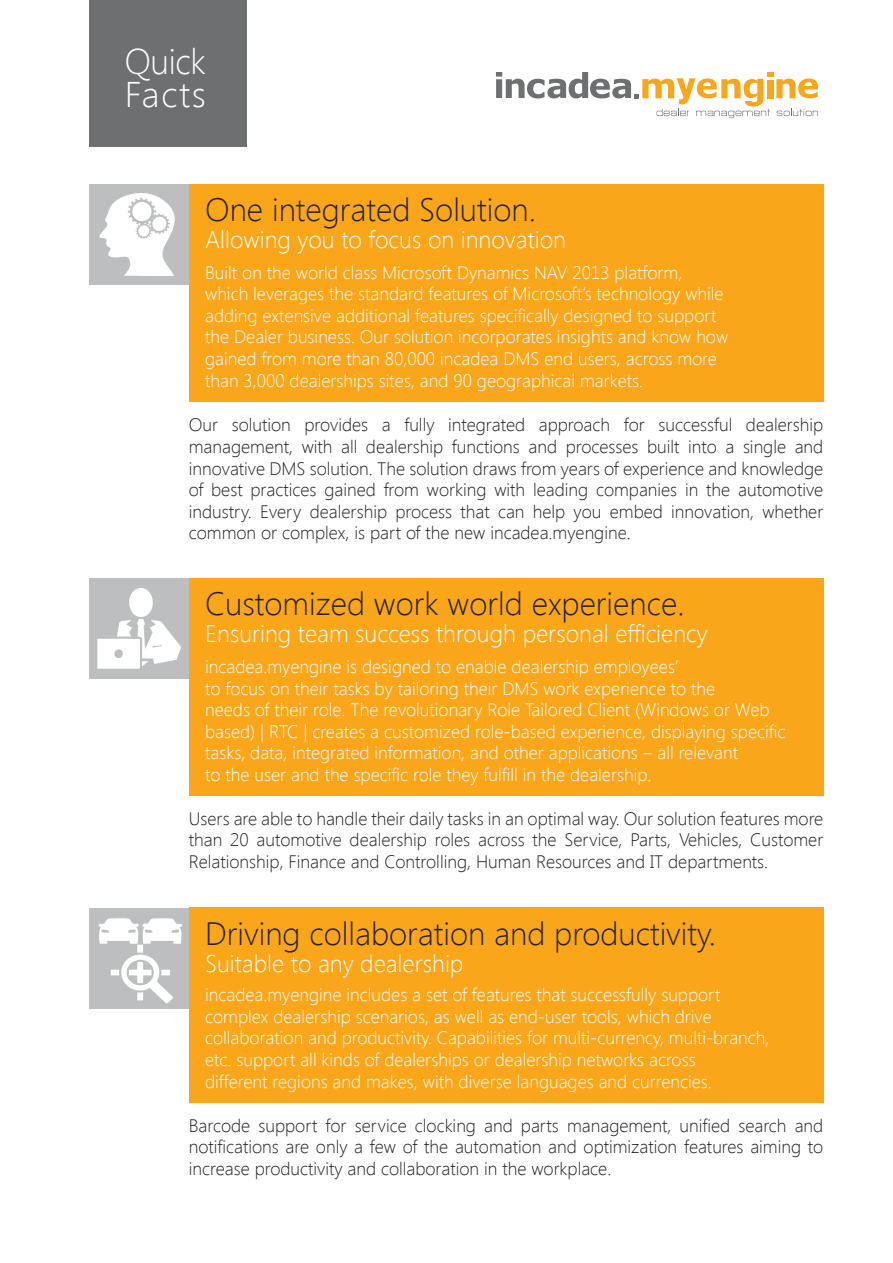
<style>
.page{position:relative;width:893px;height:1263px;background:#fff}
.page>*{position:absolute;margin:0;border:0;box-sizing:border-box;transform-origin:0 0}
.t1{font:300 35.7px/33px "Segoe UI";letter-spacing:-.01em;color:#fff}
.t2{font:300 32.25px "Segoe UI";color:#231f20}
.t3{font:300 24px "Segoe UI";color:#fff}
.t4{font:300 18px/21.6px "Segoe UI";color:#fff}
.t5{font:300 18px/21.6px "Segoe UI";color:#231f20;text-align:justify}
</style>
<div class="page">
<svg style="left:496px;top:72px;width:322px;height:46px"></svg>
<div style="left:89px;top:0;width:157px;height:146px;background:#6d6f71"></div>
<div style="left:89px;top:184px;width:101px;height:101px;background:#bcbec0"></div>
<div style="left:189px;top:184px;width:634px;height:217px;background:#faa61a"></div>
<div style="left:89px;top:578px;width:101px;height:101px;background:#bcbec0"></div>
<div style="left:189px;top:578px;width:634px;height:217px;background:#faa61a"></div>
<div style="left:89px;top:908px;width:101px;height:100px;background:#bcbec0"></div>
<div style="left:189px;top:908px;width:634px;height:195px;background:#faa61a"></div>
<svg style="left:97px;top:588px;width:84px;height:81px"></svg>
<svg style="left:99px;top:193px;width:76px;height:83px"></svg>
<svg style="left:98px;top:918px;width:84px;height:85px"></svg>
<h1 class="t1" style="left:125px;top:43px;width:83px">Quick<br>Facts</h1>
<h2 class="t2" style="left:205px;top:187px;width:332px">One integrated Solution.</h2>
<h3 class="t3" style="left:205px;top:223px;width:362px">Allowing you to focus on innovation</h3>
<p class="t4" style="left:205px;top:261px;width:525px">Built on the world class Microsoft Dynamics NAV 2013 platform, which leverages the standard features of Microsoft’s technology while adding extensive additional features specifically designed to support the Dealer business. Our solution incorporates insights and know how gained from more than 80,000 incadea DMS end users, across more than 3,000 dealerships sites, and 90 geographical markets.</p>
<p class="t5" style="left:189px;top:414px;width:636px">Our solution provides a fully integrated approach for successful dealership management, with all dealership functions and processes built into a single and innovative DMS solution. The solution draws from years of experience and knowledge of best practices gained from working with leading companies in the automotive industry. Every dealership process that can help you embed innovation, whether common or complex, is part of the new incadea.myengine.</p>
<h2 class="t2" style="left:205px;top:582px;width:481px">Customized work world experience.</h2>
<h3 class="t3" style="left:205px;top:617px;width:504px">Ensuring team success through personal efficiency</h3>
<p class="t4" style="left:205px;top:655px;width:582px">incadea.myengine is designed to enable dealership employees’<br>to focus on their tasks by tailoring their DMS work experience to the<br>needs of their role. The revolutionary Role Tailored Client (Windows or Web based) | RTC | creates a customized role-based experience, displaying specific tasks, data, integrated information, and other applications ‒ all relevant<br>to the user and the specific role they fulfill in the dealership.</p>
<p class="t5" style="left:189px;top:807px;width:636px">Users are able to handle their daily tasks in an optimal way. Our solution features more than 20 automotive dealership roles across the Service, Parts, Vehicles, Customer Relationship, Finance and Controlling, Human Resources and IT departments.</p>
<h2 class="t2" style="left:205px;top:911px;width:512px">Driving collaboration and productivity.</h2>
<h3 class="t3" style="left:205px;top:947px;width:260px">Suitable to any dealership</h3>
<p class="t4" style="left:205px;top:983px;width:566px">incadea.myengine includes a set of features that successfully support complex dealership scenarios, as well as end-user tools, which drive collaboration and productivity. Capabilities for multi-currency, multi-branch, etc. support all kinds of dealerships or dealership networks across<br>different regions and makes, with diverse languages and currencies.</p>
<p class="t5" style="left:189px;top:1114px;width:636px">Barcode support for service clocking and parts management, unified search and notifications are only a few of the automation and optimization features aiming to increase productivity and collaboration in the workplace.</p>
</div>
